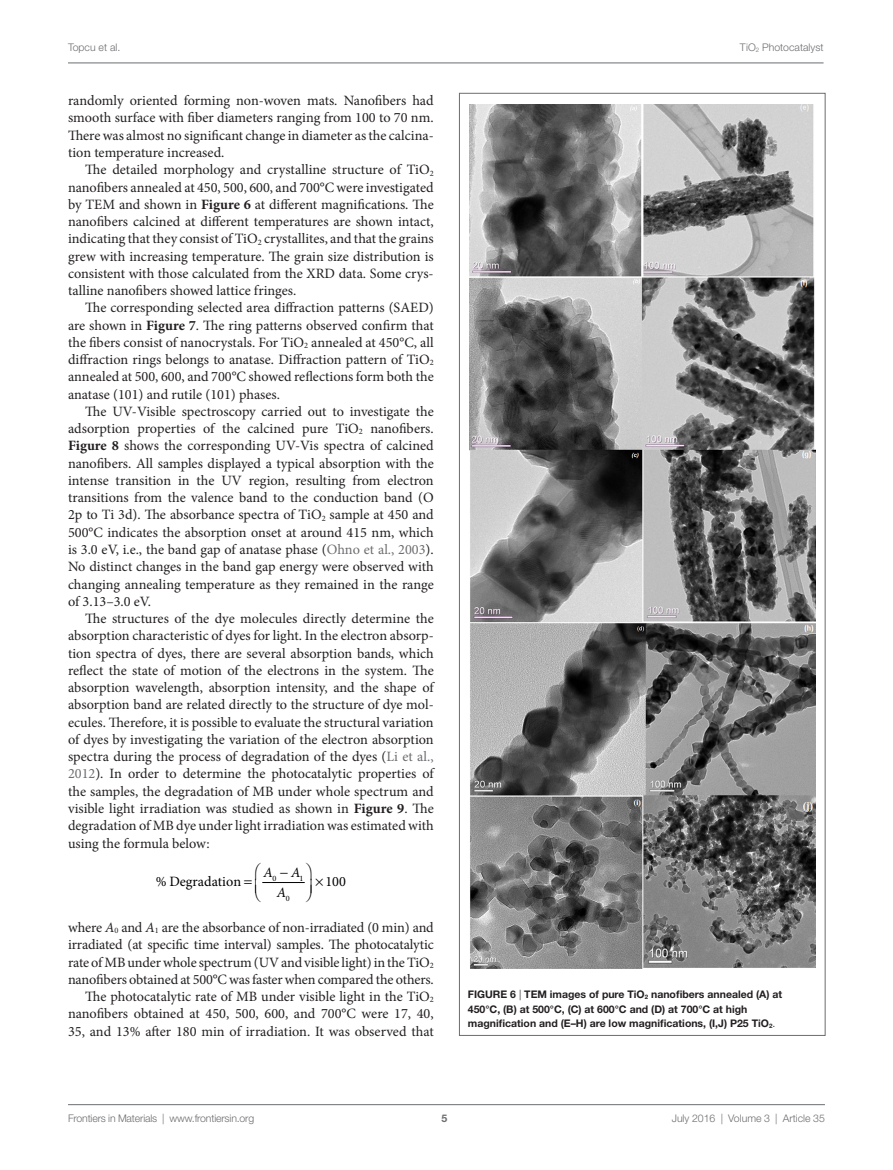
<style>
.page{position:relative;width:893px;height:1170px;background:#fff}
.page>*{position:absolute;margin:0;border:0;box-sizing:border-box;transform-origin:0 0}
.t1{font:14.25px/17.2px "Minion Pro";letter-spacing:-.005em;color:#231f20;text-align:justify}
.t2{font:14.25px "Minion Pro";color:#000}
.t3{font:italic 14.25px "Minion Pro";color:#000}
.t4{font:700 10.5px/14.2px "Helvetica Neue LT Std";color:#231f20}
.t5{font:300 10.5px "Helvetica Neue LT Std";color:#6c6d70}
.t6{font:700 10.5px "Helvetica Neue LT Std";color:#6c6d70}
.t7{font:8.25px "Minion Pro";color:#000}
.s1{font-weight:700}
.s2{color:#6c6d70}
.s3{font-style:italic}
.s4{font-weight:300}
</style>
<div class="page">
<img style="left:469px;top:105px;width:346px;height:863px">
<hr style="left:68px;top:1104px;width:757px;height:1px;background:#6c6d70">
<hr style="left:68px;top:63px;width:756px;height:1px;background:#6c6d70">
<hr style="left:262px;top:882px;width:43px;height:1px;background:#000">
<p class="t5" style="left:68px;top:41px;width:54px">Topcu et al.</p>
<p class="t5" style="left:740px;top:41px;width:85px">TiO<sub>2</sub> Photocatalyst</p>
<p class="t1" style="left:68px;top:92px;width:367px">randomly oriented forming non-woven mats. Nanofibers had smooth surface with fiber diameters ranging from 100 to 70 nm.<br>There was almost no significant change in diameter as the calcina&shy;tion temperature increased.</p>
<p class="t1" style="left:68px;top:161px;width:367px;text-indent:17px">The detailed morphology and crystalline structure of TiO<sub>2 </sub>nanofibers annealed at 450, 500, 600, and 700°C were investigated by TEM and shown in <span class="s1">Figure 6</span> at different magnifications. The nanofibers calcined at different temperatures are shown intact, indicating that they consist of TiO<sub>2</sub> crystallites, and that the grains grew with increasing temperature. The grain size distribution is consistent with those calculated from the XRD data. Some crys&shy;talline nanofibers showed lattice fringes.</p>
<p class="t1" style="left:68px;top:299px;width:367px;text-indent:17px">The corresponding selected area diffraction patterns (SAED) are shown in <span class="s1">Figure 7</span>. The ring patterns observed confirm that the fibers consist of nanocrystals. For TiO<sub>2</sub> annealed at 450°C, all diffraction rings belongs to anatase. Diffraction pattern of TiO<sub>2 </sub>annealed at 500, 600, and 700°C showed reflections form both the anatase (101) and rutile (101) phases.</p>
<p class="t1" style="left:68px;top:403px;width:367px;text-indent:17px">The UV-Visible spectroscopy carried out to investigate the adsorption properties of the calcined pure TiO<sub>2</sub> nanofibers.<br><span class="s1">Figure 8</span> shows the corresponding UV-Vis spectra of calcined nanofibers. All samples displayed a typical absorption with the intense transition in the UV region, resulting from electron transitions from the valence band to the conduction band (O 2p to Ti 3d). The absorbance spectra of TiO<sub>2</sub> sample at 450 and 500°C indicates the absorption onset at around 415 nm, which is 3.0 eV, i.e., the band gap of anatase phase (<span class="s2">Ohno et al., 2003</span>).<br>No distinct changes in the band gap energy were observed with changing annealing temperature as they remained in the range of 3.13–3.0 eV.</p>
<p class="t1" style="left:68px;top:610px;width:367px;text-indent:17px">The structures of the dye molecules directly determine the absorption characteristic of dyes for light. In the electron absorp&shy;tion spectra of dyes, there are several absorption bands, which reflect the state of motion of the electrons in the system. The absorption wavelength, absorption intensity, and the shape of absorption band are related directly to the structure of dye mol&shy;ecules. Therefore, it is possible to evaluate the structural variation of dyes by investigating the variation of the electron absorption spectra during the process of degradation of the dyes (<span class="s2">Li et al., 2012</span>). In order to determine the photocatalytic properties of the samples, the degradation of MB under whole spectrum and visible light irradiation was studied as shown in <span class="s1">Figure 9</span>. The degradation of MB dye under light irradiation was estimated with using the formula below:</p>
<p class="t2" style="left:156px;top:872px;width:87px">% Degradation</p>
<p class="t3" style="left:264px;top:862px;width:11px">A</p>
<p class="t3" style="left:280px;top:862px;width:22px">−A</p>
<p class="t7" style="left:272px;top:872px;width:5px">0</p>
<p class="t7" style="left:299px;top:872px;width:5px">1</p>
<p class="t7" style="left:286px;top:892px;width:5px">0</p>
<p class="t2" style="left:325px;top:872px;width:22px">100</p>
<p class="t1" style="left:68px;top:918px;width:367px;text-align:right">where <span class="s3">A</span><sub>0</sub> and <span class="s3">A</span><sub>1</sub> are the absorbance of non-irradiated (0 min) and irradiated (at specific time interval) samples. The photocatalytic rate of MB under whole spectrum (UV and visible light) in the TiO<sub>2 </sub>nanofibers obtained at 500°C was faster when compared the others.<br>The photocatalytic rate of MB under visible light in the TiO<sub>2 </sub>nanofibers obtained at 450, 500, 600, and 700°C were 17, 40, 35, and 13% after 180 min of irradiation. It was observed that</p>
<p class="t3" style="left:277px;top:882px;width:11px">A</p>
<p class="t4" style="left:468px;top:987px;width:316px">FIG URE 6 <span class="s4">|</span> TEM images of pure TiO<sub>2</sub> nanofibers annealed (A) at<br>450°C, (B) at 500°C, (C) at 600°C and (D) at 700°C at high magnification and (E–H) are low magnifications, (I,J) P25 TiO<sub>2</sub><span class="s4">.</span></p>
<p class="t5" style="left:68px;top:1111px;width:188px">Frontiers in Materials | www.frontiersin.org</p>
<p class="t5" style="left:672px;top:1111px;width:155px">July 2016 | Volume 3 | Article 35</p>
<p class="t6" style="left:441px;top:1111px;width:7px">5</p>
</div>
